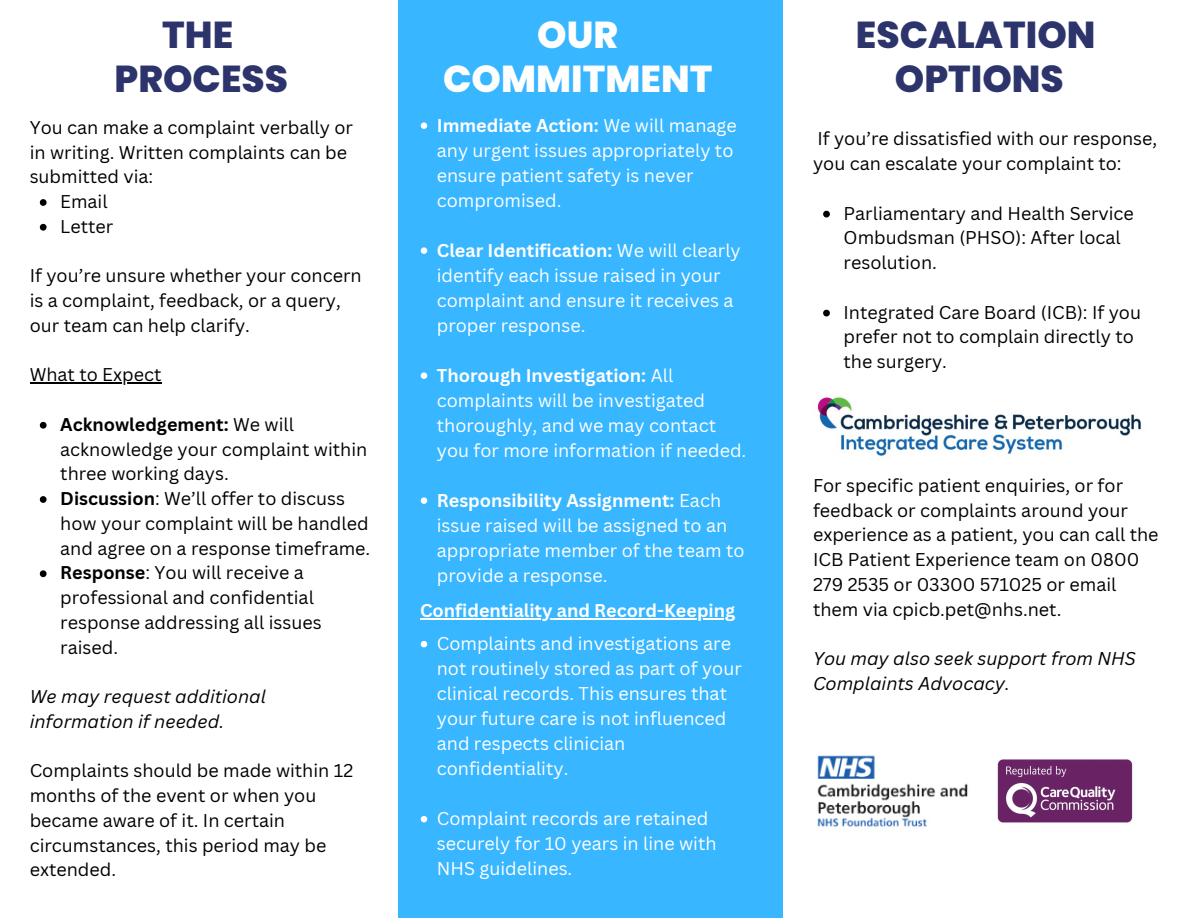
<style>
.page{position:relative;width:1188px;height:918px;background:#38b6ff}
.page>*{position:absolute;margin:0;border:0;box-sizing:border-box;transform-origin:0 0}
.t1{font:800 37.5px/43.8px "Poppins";color:#2c346b;text-align:center}
.t2{font:800 37.5px/43.8px "Poppins";color:#fff;text-align:center}
.t3{font:18px/24.8px "Canva Sans";color:#000}
.t4{font:18px/25px "Canva Sans";color:#fff}
.t5{font:italic 18px/24.8px "Canva Sans";color:#000}
.t6{font:700 18px "Canva Sans";color:#fff}
.s1{font-weight:700}
</style>
<div class="page">
<div style="left:0;top:0;width:398px;height:918px;background:#fff"></div>
<div style="left:783px;top:0;width:405px;height:918px;background:#fff"></div>
<svg style="left:823px;top:211px;width:7px;height:6px"></svg>
<svg style="left:823px;top:310px;width:7px;height:6px"></svg>
<img style="left:817px;top:397px;width:324px;height:59px">
<img style="left:997px;top:759px;width:136px;height:64px">
<img style="left:817px;top:755px;width:151px;height:72px">
<svg style="left:40px;top:199px;width:7px;height:7px"></svg>
<svg style="left:40px;top:224px;width:7px;height:7px"></svg>
<hr style="left:30px;top:382px;width:131px;height:2px;background:#000">
<svg style="left:40px;top:422px;width:7px;height:7px"></svg>
<svg style="left:40px;top:496px;width:7px;height:7px"></svg>
<svg style="left:40px;top:570px;width:7px;height:7px"></svg>
<svg style="left:421px;top:122px;width:6px;height:7px"></svg>
<svg style="left:421px;top:247px;width:6px;height:7px"></svg>
<svg style="left:421px;top:372px;width:6px;height:7px"></svg>
<svg style="left:421px;top:497px;width:6px;height:7px"></svg>
<hr style="left:420px;top:618px;width:316px;height:2px;background:#fff">
<svg style="left:421px;top:641px;width:6px;height:6px"></svg>
<svg style="left:421px;top:816px;width:6px;height:6px"></svg>
<p class="t1" style="left:114px;top:13px;width:175px">THE<br>PROCESS</p>
<h2 class="t1" style="left:856px;top:13px;width:241px">ESCALATION<br>OPTIONS</h2>
<p class="t2" style="left:443px;top:13px;width:271px">OUR<br>COMMITMENT</p>
<p class="t4" style="left:437px;top:112px;width:301px"><span class="s1">Immediate Action:</span> We will manage any urgent issues appropriately to ensure patient safety is never compromised.</p>
<h1 class="t4" style="left:437px;top:237px;width:306px"><span class="s1">Clear Identification:</span> We will clearly identify each issue raised in your complaint and ensure it receives a proper response.</h1>
<p class="t4" style="left:437px;top:362px;width:311px"><span class="s1">Thorough Investigation:</span> All complaints will be investigated thoroughly, and we may contact you for more information if needed.</p>
<p class="t4" style="left:437px;top:487px;width:309px"><span class="s1">Responsibility Assignment:</span> Each issue raised will be assigned to an appropriate member of the team to provide a response.</p>
<p class="t6" style="left:420px;top:598px;width:317px">Confidentiality and Record-Keeping</p>
<p class="t4" style="left:437px;top:631px;width:307px">Complaints and investigations are not routinely stored as part of your clinical records. This ensures that your future care is not influenced and respects clinician confidentiality.</p>
<p class="t4" style="left:437px;top:806px;width:281px">Complaint records are retained securely for 10 years in line with<br>NHS guidelines.</p>
<p class="t3" style="left:30px;top:115px;width:325px">You can make a complaint verbally or in writing. Written complaints can be submitted via:</p>
<p class="t3" style="left:60px;top:189px;width:49px">Email</p>
<p class="t3" style="left:60px;top:214px;width:55px">Letter</p>
<p class="t3" style="left:30px;top:263px;width:333px">If you’re unsure whether your concern is a complaint, feedback, or a query, our team can help clarify.</p>
<p class="t3" style="left:30px;top:362px;width:133px">What to Expect</p>
<p class="t3" style="left:60px;top:412px;width:309px"><span class="s1">Acknowledgement:</span> We will acknowledge your complaint within three working days.</p>
<h1 class="t3" style="left:60px;top:486px;width:311px"><span class="s1">Discussion</span>: We’ll offer to discuss how your complaint will be handled and agree on a response timeframe.</h1>
<p class="t3" style="left:60px;top:560px;width:263px"><span class="s1">Response</span>: You will receive a professional and confidential response addressing all issues raised.</p>
<p class="t5" style="left:30px;top:684px;width:238px">We may request additional information if needed.</p>
<p class="t3" style="left:30px;top:758px;width:325px">Complaints should be made within 12 months of the event or when you became aware of it. In certain circumstances, this period may be extended.</p>
<h1 class="t3" style="left:813px;top:126px;width:346px">If you’re dissatisfied with our response, you can escalate your complaint to:</h1>
<p class="t3" style="left:844px;top:200px;width:292px">Parliamentary and Health Service<br>Ombudsman (PHSO): After local resolution.</p>
<p class="t3" style="left:844px;top:299px;width:299px">Integrated Care Board (ICB): If you prefer not to complain directly to the surgery.</p>
<p class="t3" style="left:813px;top:473px;width:347px">For specific patient enquiries, or for feedback or complaints around your experience as a patient, you can call the ICB Patient Experience team on 0800<br>279 2535 or 03300 571025 or email them via cpicb.pet@nhs.net.</p>
<p class="t5" style="left:813px;top:646px;width:324px">You may also seek support from NHS<br>Complaints Advocacy.</p>
</div>
